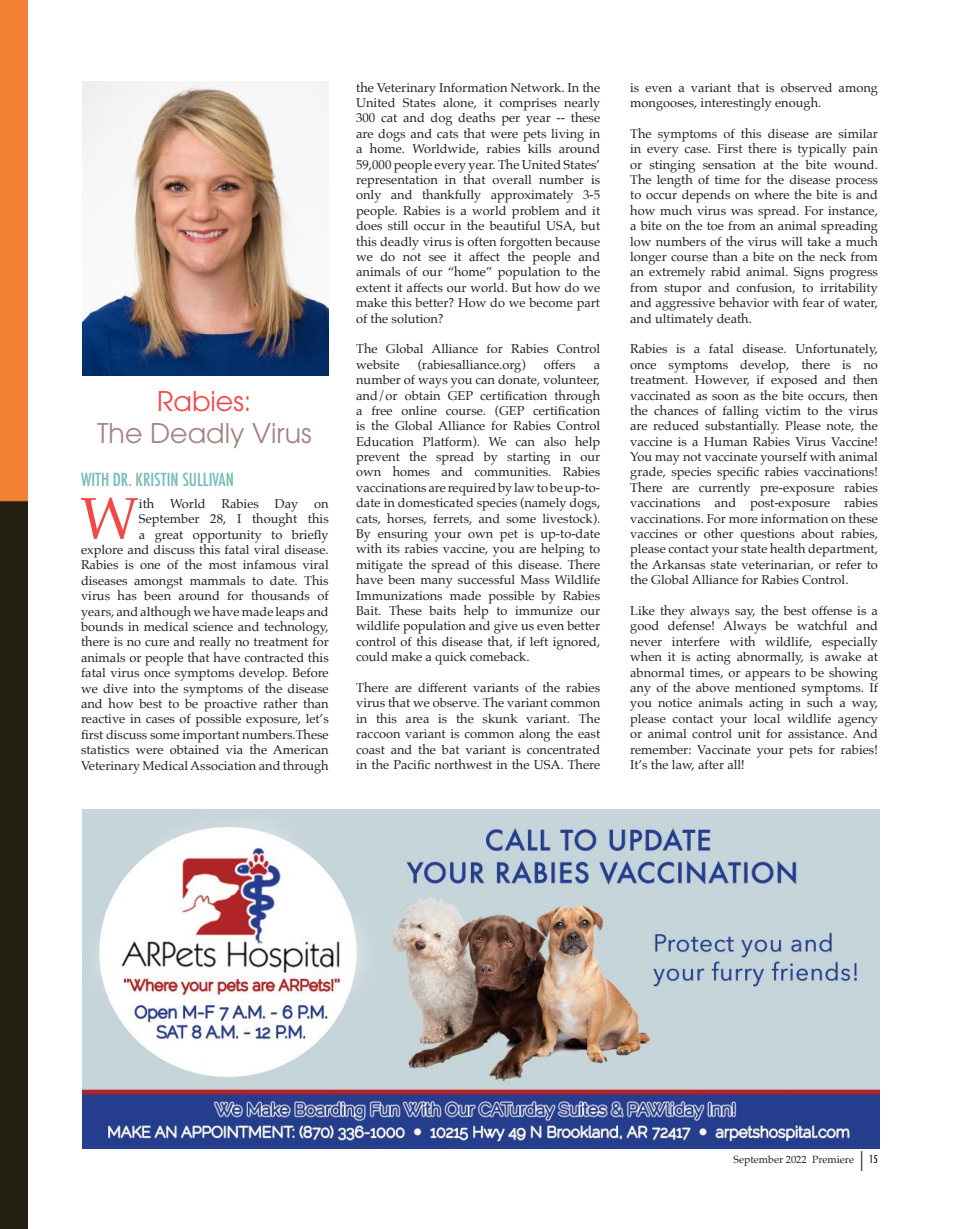
<style>
.page{position:relative;width:959px;height:1229px;background:#fff}
.page>*{position:absolute;margin:0;border:0;box-sizing:border-box;transform-origin:0 0}
.t1{font:58.5px "Palatino";color:#f34748}
.t2{font:27px "ITC Avant Garde Pro";color:#a48483}
.t3{font:27px "ITC Avant Garde Pro";color:#f34748}
.t4{font:500 condensed 17.55px "Futura";color:#76bcb5}
.t5{font:12.9px/15.5px "Palatino";color:#241f1f;text-align:justify}
.t6{font:10.5px "Palatino";color:#241f1f}
.s1{font-family:"Futura";font-weight:500;font-stretch:condensed;font-size:21px}
.s2{font-family:"Futura";font-weight:500;font-stretch:condensed}
</style>
<div class="page">
<img style="left:82px;top:81px;width:247px;height:294px">
<img style="left:82px;top:809px;width:797px;height:339px">
<img style="left:0;top:0;width:27px;height:1228px">
<h2 class="t3" style="left:157px;top:384px;width:96px">Rabies:</h2>
<h2 class="t2" style="left:97px;top:416px;width:216px">The Deadly Virus</h2>
<h3 class="t4" style="left:81px;top:469px;width:154px">WITH DR. KRISTIN SULLIVAN</h3>
<h1 class="t1" style="left:80px;top:470px;width:60px">W</h1>
<p class="t5" style="left:81px;top:495px;width:249px;text-align:right">ith World Rabies Day on September 28, I thought this<br>a great opportunity to briefly<br>explore and discuss this fatal viral disease.<br>Rabies is one of the most infamous viral diseases amongst mammals to date. This virus has been around for thousands of years, and although we have made leaps and bounds in medical science and technology, there is no cure and really no treatment for animals or people that have contracted this fatal virus once symptoms develop. Before we dive into the symptoms of the disease and how best to be proactive rather than reactive in cases of possible exposure, let’s first discuss some important numbers.These statistics were obtained via the American Veterinary Medical Association and through</p>
<p class="t5" style="left:356px;top:79px;width:245px">the Veterinary Information Network. In the United States alone, it comprises nearly 300 cat and dog deaths per year -- these are dogs and cats that were pets living in a home. Worldwide, rabies kills around 59,000 people every year. The United States’ representation in that overall number is only and thankfully approximately 3-5 people. Rabies is a world problem and it does still occur in the beautiful USA, but this deadly virus is often forgotten because we do not see it affect the people and animals of our “home” population to the extent it affects our world. But how do we make this better? How do we become part of the solution?</p>
<p class="t5" style="left:356px;top:341px;width:245px">The Global Alliance for Rabies Control website</p>
<p class="t5" style="left:417px;top:356px;width:109px">(rabiesalliance.org)</p>
<p class="t5" style="left:543px;top:356px;width:33px">offers</p>
<p class="t5" style="left:356px;top:356px;width:245px;text-indent:238px">a number of ways you can donate, volunteer, and/or obtain GEP certification through a free online course. (GEP certification is the Global Alliance for Rabies Control Education Platform). We can also help prevent the spread by starting in our own homes and communities. Rabies vaccinations are required by law to be up-to&shy;date in domesticated species (namely dogs, cats, horses, ferrets, and some livestock).<br>By ensuring your own pet is up-to-date with its rabies vaccine, you are helping to mitigate the spread of this disease. There have been many successful Mass Wildlife Immunizations made possible by Rabies Bait. These baits help to immunize our wildlife population and give us even better control of this disease that, if left ignored, could make a quick comeback.</p>
<p class="t5" style="left:356px;top:680px;width:245px">There are different variants of the rabies virus that we observe. The variant common in this area is the skunk variant. The raccoon variant is common along the east coast and the bat variant is concentrated in the Pacific northwest in the USA. There</p>
<p class="t5" style="left:630px;top:79px;width:249px">is even a variant that is observed among mongooses, interestingly enough.</p>
<p class="t5" style="left:630px;top:126px;width:249px">The symptoms of this disease are similar in every case. First there is typically pain or stinging sensation at the bite wound.<br>The length of time for the disease process to occur depends on where the bite is and how much virus was spread. For instance, a bite on the toe from an animal spreading low numbers of the virus will take a much longer course than a bite on the neck from an extremely rabid animal. Signs progress from stupor and confusion, to irritability and aggressive behavior with fear of water, and ultimately death.</p>
<p class="t5" style="left:630px;top:341px;width:249px">Rabies is a fatal disease. Unfortunately, once symptoms develop, there is no treatment. However, if exposed and then vaccinated as soon as the bite occurs, then the chances of falling victim to the virus are reduced substantially. Please note, the vaccine is a Human Rabies Virus Vaccine!<br>You may not vaccinate yourself with animal grade, species specific rabies vaccinations!<br>There are currently pre-exposure rabies vaccinations and post-exposure rabies vaccinations. For more information on these vaccines or other questions about rabies, please contact your state health department, the Arkansas state veterinarian, or refer to the Global Alliance for Rabies Control.</p>
<p class="t5" style="left:630px;top:603px;width:249px">Like they always say, the best offense is a good defense! Always be watchful and never interfere with wildlife, especially when it is acting abnormally, is awake at abnormal times, or appears to be showing any of the above mentioned symptoms. If you notice animals acting in such a way, please contact your local wildlife agency or animal control unit for assistance. And remember: Vaccinate your pets for rabies!<br>It’s the law, after all!</p>
<p class="t6" style="left:733px;top:1150px;width:146px">September 2022 Premiere <span class="s1">|</span> <span class="s2">15</span></p>
</div>
